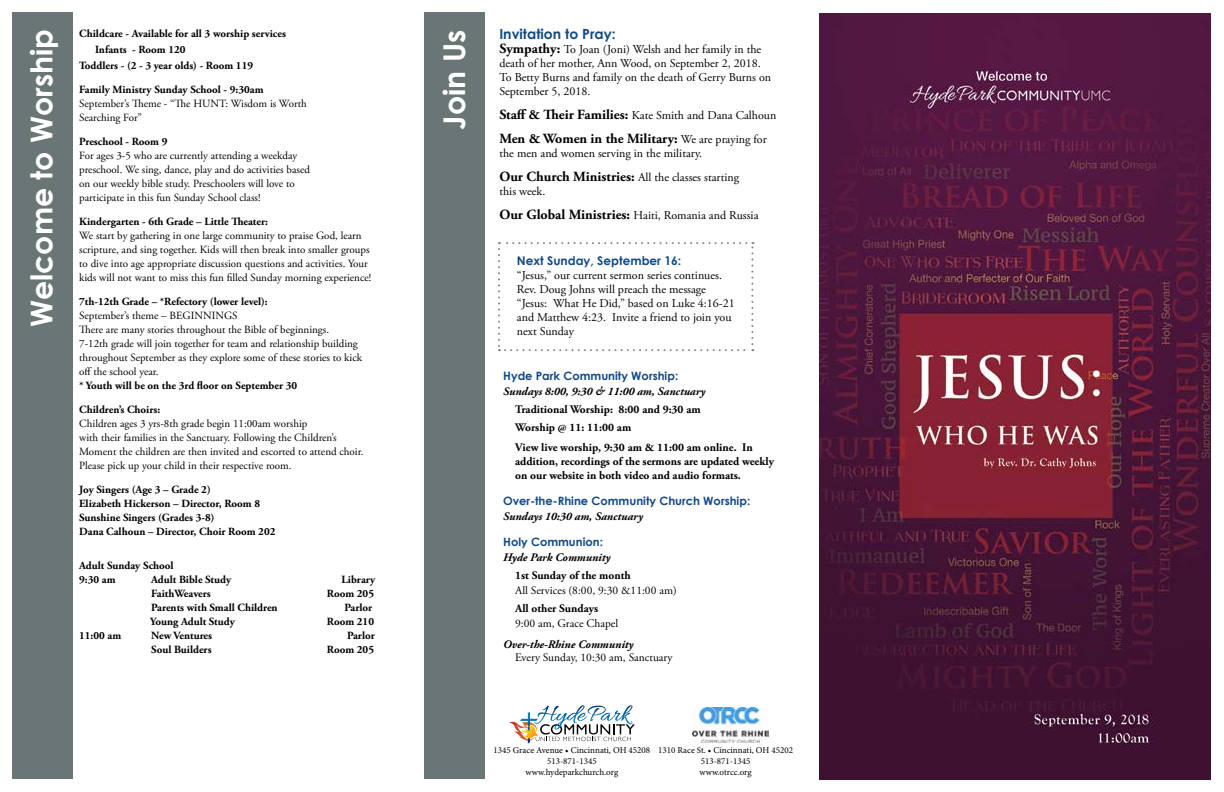
<style>
.page{position:relative;width:1224px;height:792px;background:#fff}
.page>*{position:absolute;margin:0;border:0;box-sizing:border-box;transform-origin:0 0}
.t1{font:700 30px "Century Gothic";color:#fff}
.t2{font:700 14px "Adobe Garamond Pro";color:#000}
.t3{font:700 14px "Century Gothic";color:#134a86}
.t4{font:12px/14px "Adobe Garamond Pro";color:#000}
.t5{font:700 12px "Century Gothic";color:#134a86}
.t6{font:700 11.5px/14px "Adobe Garamond Pro";color:#000}
.t7{font:italic 700 11.5px "Adobe Garamond Pro";color:#000}
.t8{font:11.5px "Adobe Garamond Pro";color:#000}
.t9{font:700 11.5px "Century Gothic";color:#134a86}
.t10{font:11px/14px "Adobe Garamond Pro";color:#000}
.t11{font:700 11px/14px "Adobe Garamond Pro";color:#000}
.t12{font:9px/10.8px "Minion Pro";color:#000;text-align:center}
.s1{font-weight:700;font-size:14px}
.s2{font-weight:400;font-size:12px}
</style>
<div class="page">
<div style="left:12px;top:12px;width:61px;height:767px;background:#6a7675"></div>
<svg style="left:509px;top:705px;width:126px;height:39px"></svg>
<img style="left:693px;top:707px;width:75px;height:35px">
<div style="left:424px;top:12px;width:61px;height:768px;background:#6a7675"></div>
<svg style="left:498px;top:242px;width:255px;height:109px"></svg>
<img style="left:820px;top:13px;width:391px;height:767px">
<p class="t11" style="left:79px;top:27px;width:208px">Childcare - Available for all 3 worship services</p>
<p class="t11" style="left:95px;top:43px;width:92px">Infants - Room 120</p>
<p class="t11" style="left:79px;top:59px;width:175px">Toddlers - (2 - 3 year olds) - Room 119</p>
<p class="t11" style="left:79px;top:83px;width:186px">Family Ministry Sunday School - 9:30am</p>
<p class="t10" style="left:79px;top:97px;width:229px">September’s Theme - “The HUNT: Wisdom is Worth<br>Searching For”</p>
<p class="t11" style="left:79px;top:135px;width:90px">Preschool - Room 9</p>
<p class="t10" style="left:79px;top:149px;width:232px">For ages 3-5 who are currently attending a weekday preschool. We sing, dance, play and do activities based on our weekly bible study. Preschoolers will love to participate in this fun Sunday School class!</p>
<p class="t11" style="left:79px;top:215px;width:190px">Kindergarten - 6th Grade – Little Theater:</p>
<p class="t10" style="left:79px;top:229px;width:294px">We start by gathering in one large community to praise God, learn scripture, and sing together. Kids will then break into smaller groups to dive into age appropriate discussion questions and activities. Your kids will not want to miss this fun filled Sunday morning experience!</p>
<p class="t11" style="left:79px;top:295px;width:190px">7th-12th Grade – *Refectory (lower level):</p>
<p class="t10" style="left:79px;top:309px;width:284px">September’s theme – BEGINNINGS<br>There are many stories throughout the Bible of beginnings.<br>7-12th grade will join together for team and relationship building throughout September as they explore some of these stories to kick off the school year.</p>
<p class="t11" style="left:79px;top:374px;width:220px;line-height:24px">* Youth will be on the 3rd floor on September 30<br>Children’s Choirs:</p>
<p class="t10" style="left:79px;top:417px;width:286px">Children ages 3 yrs-8th grade begin 11:00am worship<br>with their families in the Sanctuary. Following the Children’s Moment the children are then invited and escorted to attend choir.<br>Please pick up your child in their respective room.</p>
<p class="t11" style="left:79px;top:483px;width:198px">Joy Singers (Age 3 – Grade 2)<br>Elizabeth Hickerson – Director, Room 8<br>Sunshine Singers (Grades 3-8)<br>Dana Calhoun – Director, Choir Room 202</p>
<p class="t11" style="left:79px;top:559px;width:96px">Adult Sunday School<br>9:30 am A</p>
<h1 class="t1" style="left:23px;top:327px;width:300px;rotate:-90deg">Welcome to Worship</h1>
<h1 class="t1" style="left:436px;top:130px;width:101px;rotate:-90deg">Join Us</h1>
<p class="t11" style="left:158px;top:573px;width:75px">dult Bible Study</p>
<p class="t11" style="left:342px;top:573px;width:35px">Library</p>
<p class="t11" style="left:151px;top:587px;width:61px">FaithWeavers</p>
<p class="t11" style="left:327px;top:587px;width:49px">Room 205</p>
<p class="t11" style="left:79px;top:601px;width:28px">P</p>
<p class="t11" style="left:157px;top:601px;width:122px">arents with Small Children</p>
<p class="t11" style="left:344px;top:601px;width:29px">Parlor</p>
<p class="t11" style="left:150px;top:615px;width:86px">Young Adult Study</p>
<p class="t11" style="left:327px;top:615px;width:49px">Room 210</p>
<p class="t11" style="left:79px;top:629px;width:44px">11:00 am</p>
<p class="t11" style="left:151px;top:629px;width:62px">New Ventures</p>
<p class="t11" style="left:347px;top:629px;width:29px">Parlor</p>
<p class="t11" style="left:151px;top:643px;width:62px">Soul Builders</p>
<p class="t11" style="left:327px;top:643px;width:49px">Room 205</p>
<p class="t3" style="left:499px;top:25px;width:118px">Invitation to Pray:</p>
<p class="t4" style="left:499px;top:43px;width:273px"><span class="s1">Sympathy:</span> To Joan (Joni) Welsh and her family in the death of her mother, Ann Wood, on September 2, 2018.<br>To Betty Burns and family on the death of Gerry Burns on September 5, 2018.</p>
<p class="t4" style="left:499px;top:109px;width:278px"><span class="s1">Staff &amp; Their Families:</span> Kate Smith and Dana Calhoun</p>
<p class="t2" style="left:499px;top:131px;width:269px">Men &amp; Women in the Military: <span class="s2">We are praying for</span></p>
<p class="t4" style="left:499px;top:142px;width:241px;line-height:24px">the men and women serving in the military.<br><span class="s1">Our Church Ministries:</span> All the classes starting</p>
<p class="t4" style="left:499px;top:180px;width:261px;line-height:24px">this week.<br><span class="s1">Our Global Ministries:</span> Haiti, Romania and Russia</p>
<p class="t5" style="left:517px;top:253px;width:166px">Next Sunday, September 16:</p>
<p class="t4" style="left:517px;top:268px;width:219px">“Jesus,” our current sermon series continues.<br>Rev. Doug Johns will preach the message “Jesus: What He Did,” based on Luke 4:16-21 and Matthew 4:23. Invite a friend to join you next Sunday</p>
<p class="t9" style="left:503px;top:369px;width:177px">Hyde Park Community Worship:</p>
<p class="t7" style="left:503px;top:385px;width:204px">Sundays 8:00, 9:30 &amp; 11:00 am, Sanctuary</p>
<p class="t6" style="left:515px;top:401px;width:187px;line-height:18px">Traditional Worship: 8:00 and 9:30 am<br>Worship @ 11: 11:00 am</p>
<p class="t6" style="left:515px;top:441px;width:260px">View live worship, 9:30 am &amp; 11:00 am online. In addition, recordings of the sermons are updated weekly on our website in both video and audio formats.</p>
<p class="t9" style="left:503px;top:493px;width:249px">Over-the-Rhine Community Church Worship:</p>
<p class="t7" style="left:503px;top:510px;width:141px">Sundays 10:30 am, Sanctuary</p>
<p class="t9" style="left:503px;top:534px;width:101px">Holy Communion:</p>
<p class="t7" style="left:503px;top:550px;width:109px">Hyde Park Community</p>
<p class="t6" style="left:515px;top:568px;width:117px">1st Sunday of the month</p>
<p class="t8" style="left:515px;top:583px;width:163px">All Services (8:00, 9:30 &amp;11:00 am)</p>
<p class="t6" style="left:515px;top:601px;width:85px">All other Sundays</p>
<p class="t8" style="left:515px;top:616px;width:105px">9:00 am, Grace Chapel</p>
<p class="t7" style="left:503px;top:637px;width:132px">Over-the-Rhine Community</p>
<p class="t8" style="left:515px;top:651px;width:159px">Every Sunday, 10:30 am, Sanctuary</p>
<p class="t12" style="left:494px;top:745px;width:158px">1345 Grace Avenue • Cincinnati, OH 45208<br>513-871-1345<br>www.hydeparkchurch.org</p>
<p class="t12" style="left:658px;top:745px;width:136px">1310 Race St. • Cincinnati, OH 45202<br>513-871-1345<br>www.otrcc.org</p>
</div>
